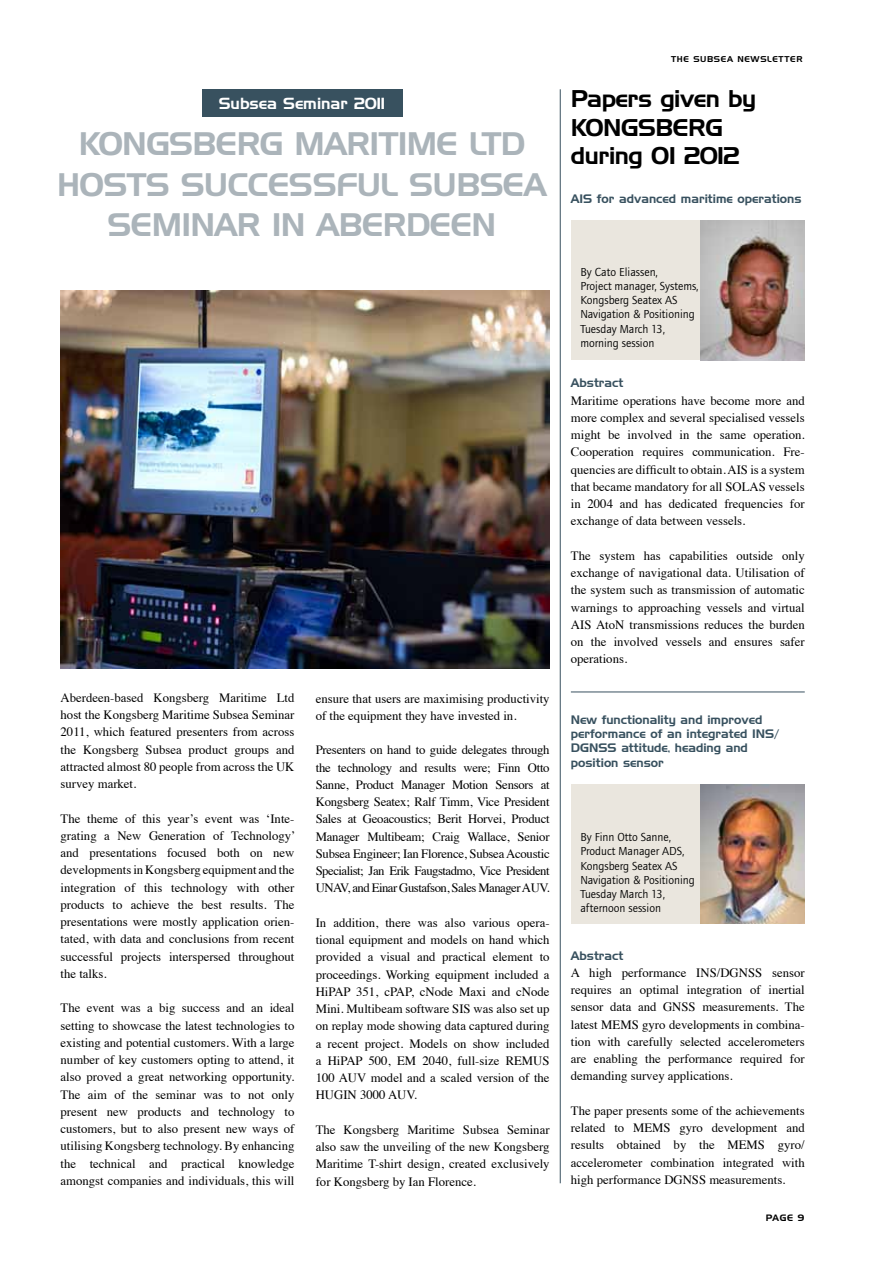
<style>
.page{position:relative;width:893px;height:1263px;background:#fff}
.page>*{position:absolute;margin:0;border:0;box-sizing:border-box;transform-origin:0 0}
.t1{font:31.65px/40.5px "Handel Gothic BT";letter-spacing:-.02em;color:#abb4ba}
.t2{font:23.55px/28.2px "Handel Gothic BT";letter-spacing:-.02em;color:#000}
.t3{font:15.6px "Handel Gothic BT";color:#fff}
.t4{font:12.75px/17.2px "Times";color:#000;text-align:justify}
.t5{font:12px/14.1px "Foundry Journal";color:#000}
.t6{font:12px/14.4px "Handel Gothic BT";color:#38515f}
.t7{font:9px "Handel Gothic BT";color:#000}
.t8{font:8.25px "Handel Gothic BT";letter-spacing:.075em;color:#000}
</style>
<div class="page">
<div style="left:571px;top:221px;width:139px;height:139px;background:#eae6de"></div>
<div style="left:571px;top:784px;width:139px;height:140px;background:#eae6de"></div>
<div style="left:202px;top:89px;width:201px;height:28px;background:#38515f"></div>
<img style="left:61px;top:290px;width:489px;height:379px">
<hr style="left:560px;top:89px;width:1px;height:1094px;background:#38515f">
<img style="left:701px;top:221px;width:104px;height:139px">
<img style="left:701px;top:784px;width:104px;height:139px">
<hr style="left:571px;top:692px;width:234px;height:1px;background:#38515f">
<p class="t8" style="left:671px;top:54px;width:57px">The SUBSEA</p>
<p class="t8" style="left:737px;top:54px;width:60px">NEWSLETTER</p>
<p class="t3" style="left:219px;top:94px;width:168px">Subsea Seminar 2011</p>
<h2 class="t2" style="left:571px;top:85px;width:187px">Papers given by<br>KONGSBERG<br>during OI 2012</h2>
<h1 class="t1" style="left:57px;top:123px;width:470px;text-indent:22px">Kongs berg Maritime Ltd<br>Hosts</h1>
<h1 class="t1" style="left:108px;top:164px;width:441px;text-indent:249px">ul Subsea<br>Seminar in Aberdeen</h1>
<h1 class="t1" style="left:181px;top:164px;width:132px">Successf</h1>
<p class="t6" style="left:571px;top:191px;width:232px">AIS for advanced maritime operations</p>
<p class="t5" style="left:580px;top:265px;width:120px">By Cato Eliassen,<br>Project manager, Systems,<br>Kongsberg Seatex AS<br>Navigation &amp; Positioning<br>Tuesday March 13, morning session</p>
<p class="t4" style="left:61px;top:688px;width:235px">Aberdeen-based Kongsberg Maritime Ltd host the Kongsberg Maritime Subsea Seminar 2011, which featured presenters from across the Kongsberg Subsea product groups and attracted almost 80 people from across the UK survey market.</p>
<p class="t4" style="left:61px;top:809px;width:236px">The theme of this year’s event was ‘Inte&shy;grating a New Generation of Technology’ and presentations focused both on new developments in Kongsberg equipment and the integration of this technology with other products to achieve the best results. The presentations were mostly application orien&shy;tated, with data and conclusions from recent successful projects interspersed throughout the talks.</p>
<p class="t4" style="left:61px;top:998px;width:235px">The event was a big success and an ideal setting to showcase the latest technologies to existing and potential customers. With a large number of key customers opting to attend, it also proved a great networking opportunity.<br>The aim of the seminar was to not only present new products and technology to customers, but to also present new ways of utilising Kongsberg technology. By enhancing the technical and practical knowledge amongst companies and individuals, this will</p>
<p class="t4" style="left:316px;top:689px;width:235px">ensure that users are maximising productivity of the equipment they have invested in.</p>
<p class="t4" style="left:316px;top:740px;width:235px">Presenters on hand to guide delegates through the technology and results were; Finn Otto Sanne, Product Manager Motion Sensors at Kongsberg Seatex; Ralf Timm, Vice President Sales at Geoacoustics; Berit Horvei, Product Manager Multibeam; Craig Wallace, Senior Subsea Engineer; Ian Florence, Subsea Acoustic Specialist; Jan Erik Faugstadmo, Vice President UNAV, and Einar Gustafson, Sales Manager AUV.</p>
<p class="t4" style="left:316px;top:913px;width:235px">In addition, there was also various opera&shy;tional equipment and models on hand which provided a visual and practical element to proceedings. Working equipment included a HiPAP 351, cPAP, cNode Maxi and cNode Mini. Multibeam software SIS was also set up on replay mode showing data captured during a recent project. Models on show included a HiPAP 500, EM 2040, full-size REMUS 100 AUV model and a scaled version of the HUGIN 3000 AUV.</p>
<p class="t4" style="left:316px;top:1120px;width:235px">The Kongsberg Maritime Subsea Seminar also saw the unveiling of the new Kongsberg Maritime T-shirt design, created exclusively for Kongsberg by Ian Florence.</p>
<p class="t6" style="left:571px;top:376px;width:54px">Abstract</p>
<p class="t4" style="left:571px;top:391px;width:235px">Maritime operations have become more and more complex and several specialised vessels might be involved in the same operation.<br>Cooperation requires communication. Fre&shy;quencies are difficult to obtain. AIS is a system that became mandatory for all SOLAS vessels in 2004 and has dedicated frequencies for exchange of data between vessels.</p>
<p class="t4" style="left:571px;top:546px;width:235px">The system has capabilities outside only exchange of navigational data. Utilisation of the system such as transmission of automatic warnings to approaching vessels and virtual AIS AtoN transmissions reduces the burden on the involved vessels and ensures safer operations.</p>
<p class="t6" style="left:571px;top:712px;width:210px">New functionality and improved performance of an integrated INS/<br>DG NSS attitude, heading and position sensor</p>
<p class="t5" style="left:580px;top:830px;width:116px">By Finn Otto Sanne,<br>Product Manager ADS,<br>Kongsberg Seatex AS<br>Navigation &amp; Positioning<br>Tuesday March 13, afternoon session</p>
<p class="t6" style="left:571px;top:948px;width:54px">Abstract</p>
<p class="t4" style="left:571px;top:963px;width:235px">A high performance INS/DGNSS sensor requires an optimal integration of inertial sensor data and GNSS measurements. The latest MEMS gyro developments in combina&shy;tion with carefully selected accelerometers are enabling the performance required for demanding survey applications.</p>
<p class="t4" style="left:571px;top:1101px;width:235px">The paper presents some of the achievements related to MEMS gyro development and results obtained by the MEMS gyro/ accelerometer combination integrated with high performance DGNSS measurements.</p>
<p class="t7" style="left:766px;top:1212px;width:40px">page 9</p>
</div>
